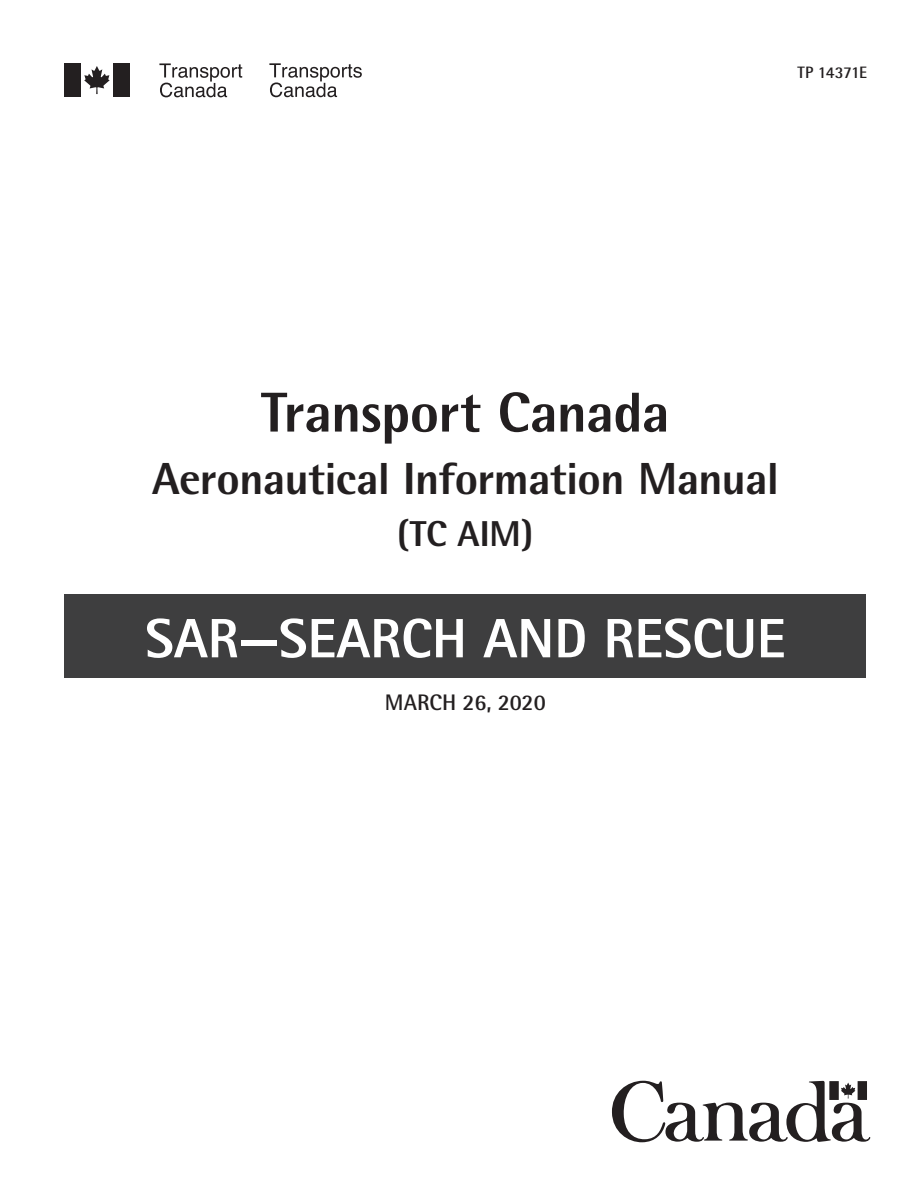
<style>
.page{position:relative;width:918px;height:1188px;background:#fff}
.page>*{position:absolute;margin:0;border:0;box-sizing:border-box;transform-origin:0 0}
.cover__H2{font:800 56.25px "Rotis Semi Sans";letter-spacing:-.01em;color:#231f20}
.t1{font:800 55.5px "Rotis Sans Serif";color:#fff}
.cover__H2-2{font:800 45px "Rotis Semi Sans";letter-spacing:-.015em;color:#231f20}
.cover__H2-3{font:800 36px "Rotis Semi Sans";color:#231f20}
.t2{font:700 22.5px "Rotis Semi Sans";color:#231f20}
.t3{font:700 16.5px "Rotis Semi Sans";letter-spacing:-.04em;color:#231f20}
</style>
<div class="page">
<div style="left:64px;top:63px;width:16px;height:34px;background:#231f20"></div>
<svg style="left:84px;top:66px;width:26px;height:28px"></svg>
<div style="left:114px;top:63px;width:16px;height:34px;background:#231f20"></div>
<svg style="left:159px;top:63px;width:83px;height:34px"></svg>
<svg style="left:269px;top:63px;width:93px;height:34px"></svg>
<svg style="left:612px;top:1081px;width:258px;height:61px"></svg>
<div style="left:65px;top:594px;width:801px;height:84px;background:#3e3e3f"></div>
<p class="t3" style="left:798px;top:62px;width:71px">TP 14371E</p>
<h2 class="cover__H2" style="left:261px;top:377px;width:410px">Transport Canada</h2>
<h2 class="cover__H2-2" style="left:152px;top:450px;width:628px">Aeronautical Information Manual</h2>
<h2 class="cover__H2-3" style="left:397px;top:511px;width:138px">(TC AIM)</h2>
<p class="t1" style="left:145px;top:603px;width:642px">SAR—SEARCH AND RESCUE</p>
<p class="t2" style="left:385px;top:689px;width:162px">MARCH 26, 2020</p>
</div>
